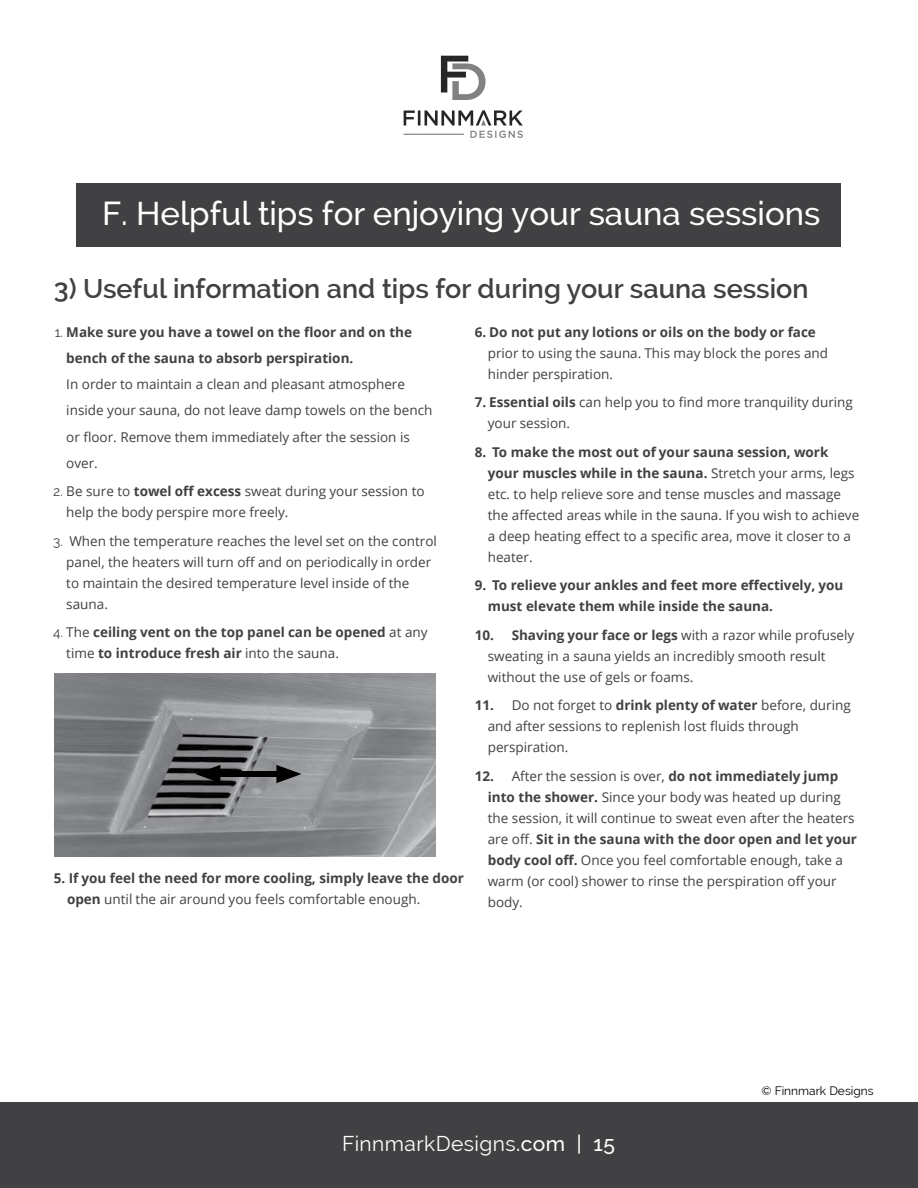
<style>
.page{position:relative;width:918px;height:1188px;background:#fff}
.page>*{position:absolute;margin:0;border:0;box-sizing:border-box;transform-origin:0 0}
.t1{font:500 33px "Raleway";color:#fff}
.t2{font:600 27px "Raleway";color:#414042}
.t3{font:21px "Raleway";letter-spacing:.02em;color:#fff}
.t4{font:13.5px/21px "Open Sans";color:#414042}
.t5{font:700 13.5px/21px "Open Sans";color:#414042}
.t6{font:12px "Raleway";color:#000}
.s1{font-family:"Raleway";font-weight:400}
.s2{font-family:"Raleway"}
.s3{font-weight:700}
.s4{font-weight:400}
.s5{font-weight:500}
</style>
<div class="page">
<div style="left:0;top:1102px;width:918px;height:86px;background:#414042"></div>
<div style="left:76px;top:184px;width:766px;height:63px;background:#414042"></div>
<img style="left:54px;top:673px;width:381px;height:183px">
<div style="left:210px;top:771px;width:77px;height:6px;background:#000"></div>
<svg style="left:195px;top:765px;width:25px;height:18px"></svg>
<svg style="left:276px;top:765px;width:26px;height:18px"></svg>
<img style="left:403px;top:55px;width:120px;height:83px">
<h1 class="t1" style="left:102px;top:194px;width:720px">F. Helpful tips for enjoying your sauna sessions</h1>
<h2 class="t2" style="left:54px;top:273px;width:756px">3) Useful information and tips for during your sauna session</h2>
<p class="t5" style="left:66px;top:318px;width:347px;line-height:26.2px;text-indent:-12px"><span class="s1">1.</span> Make sure you have a towel on the floor and on the bench of the sauna to absorb perspiration.</p>
<p class="t4" style="left:66px;top:371px;width:368px;line-height:26.2px">In order to maintain a clean and pleasant atmosphere inside your sauna, do not leave damp towels on the bench or floor. Remove them immediately after the session is over.</p>
<p class="t4" style="left:66px;top:481px;width:360px;text-indent:-13px"><span class="s2">2.</span> Be sure to <span class="s3">towel off excess</span> sweat during your session to help the body perspire more freely.</p>
<p class="t4" style="left:66px;top:530px;width:372px;text-indent:-13px"><span class="s2">3.</span> When the temperature reaches the level set on the control panel, the heaters will turn off and on periodically in order to maintain the desired temperature level inside of the sauna.</p>
<p class="t5" style="left:66px;top:622px;width:363px;text-indent:-13px"><span class="s1">4.</span> <span class="s4">The</span> ceiling vent on the top panel can be opened <span class="s4">at any time</span> to introduce fresh air <span class="s4">into the sauna.</span></p>
<p class="t5" style="left:475px;top:321px;width:343px">6. Do not put any lotions or oils on the body or face</p>
<p class="t4" style="left:488px;top:342px;width:342px">prior to using the sauna. This may block the pores and hinder perspiration.</p>
<p class="t4" style="left:488px;top:392px;width:367px;text-indent:-13px"><span class="s3">7. Essential oils</span> can help you to find more tranquility during your session.</p>
<p class="t4" style="left:488px;top:441px;width:373px;text-indent:-13px"><span class="s3">8. To make the most out of your sauna session, work your muscles while in the sauna.</span> Stretch your arms, legs etc. to help relieve sore and tense muscles and massage the affected areas while in the sauna. If you wish to achieve a deep heating effect to a specific area, move it closer to a heater.</p>
<p class="t5" style="left:488px;top:575px;width:357px;text-indent:-13px">9. To relieve your ankles and feet more effectively, you must elevate them while inside the sauna.</p>
<p class="t4" style="left:488px;top:624px;width:368px;text-indent:-13px"><span class="s3">10. Shaving your face or legs</span> with a razor while profusely sweating in a sauna yields an incredibly smooth result without the use of gels or foams.</p>
<p class="t4" style="left:488px;top:695px;width:365px;text-indent:-13px"><span class="s3">11.</span> Do not forget to <span class="s3">drink plenty of water</span> before, during and after sessions to replenish lost fluids through perspiration.</p>
<p class="t4" style="left:488px;top:765px;width:371px;text-indent:-13px"><span class="s3">12.</span> After the session is over, <span class="s3">do not immediately jump into the shower.</span> Since your body was heated up during the session, it will continue to sweat even after the heaters are off. <span class="s3">Sit in the sauna with the door open and let your body cool off.</span> Once you feel comfortable enough, take a warm (or cool) shower to rinse the perspiration off your body.</p>
<p class="t5" style="left:67px;top:867px;width:398px;text-indent:-13px">5. If you feel the need for more cooling, simply leave the door open <span class="s4">until the air around you feels comfortable enough.</span></p>
<h3 class="t3" style="left:342px;top:1132px;width:274px">FinnmarkDesigns<span class="s5">.com | 15</span></h3>
<p class="t6" style="left:762px;top:1083px;width:114px">© Finnmark Designs</p>
</div>
